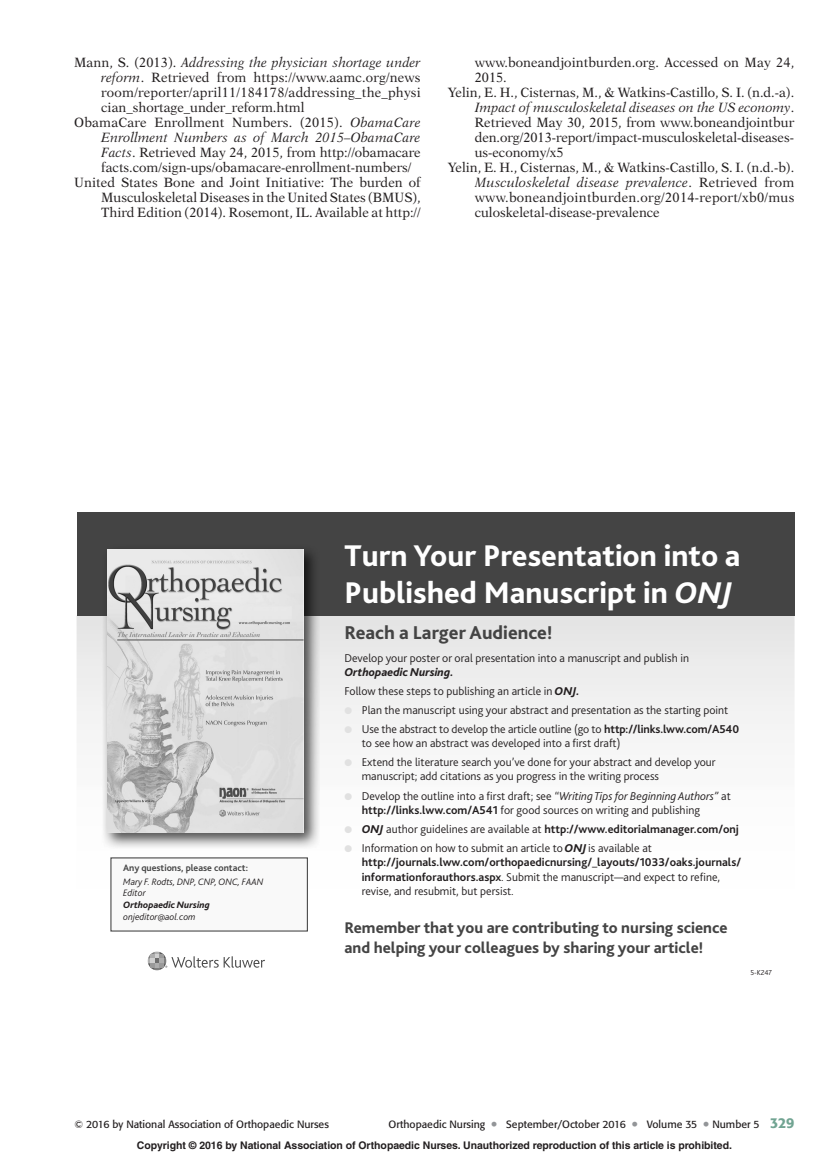
<style>
.page{position:relative;width:837px;height:1161px;background:#fff}
.page>*{position:absolute;margin:0;border:0;box-sizing:border-box;transform-origin:0 0}
.t1{font:800 31.35px/37.7px "Bliss 2";color:#fff}
.t2{font:800 19.5px "Bliss 2";color:#444}
.t3{font:800 16.2px/19.5px "Bliss 2";color:#444}
.Ref{font:13.5px/15px "New Aster";color:#231f20;text-align:justify;scale:.95 1}
.t4{font:300 11.85px/19px "Bliss 2";color:#231f20}
.t5{font:700 11.85px/14.2px "Bliss 2";color:#231f20}
.t6{font:700 10.5px "Helvetica";letter-spacing:-.005em;color:#231f20}
.t7{font:10.5px "Formata";color:#231f20}
.t8{font:italic 300 9.75px/11.7px "Bliss 2";color:#231f20}
.t9{font:300 7.5px "Bliss 2";color:#231f20}
.s1{font-style:italic}
.s2{font-weight:700;font-style:normal;color:#444}
.s3{font-weight:800}
.s4{font-weight:800;font-style:italic}
.s5{font-weight:700}
.s6{font-weight:300}
.s7{font-family:"Cochin";font-weight:700;font-size:15px;color:#939598}
.s8{font-weight:500;font-size:14.25px;color:#71a492}
</style>
<div class="page">
<svg style="left:77px;top:615px;width:718px;height:356px"></svg>
<div style="left:77px;top:512px;width:718px;height:103px;background:#444"></div>
<img style="left:102px;top:549px;width:218px;height:300px">
<img style="left:108px;top:550px;width:196px;height:283px">
<div style="left:111px;top:858px;width:196px;height:73px;background:#f9f9f9"></div>
<svg style="left:148px;top:952px;width:117px;height:18px"></svg>
<svg style="left:345px;top:707px;width:10px;height:8px"></svg>
<svg style="left:345px;top:726px;width:10px;height:8px"></svg>
<svg style="left:345px;top:759px;width:10px;height:8px"></svg>
<svg style="left:345px;top:793px;width:10px;height:8px"></svg>
<svg style="left:345px;top:826px;width:10px;height:8px"></svg>
<svg style="left:345px;top:845px;width:10px;height:8px"></svg>
<p class="Ref" style="left:101px;top:54px;width:338px;text-indent:-27px">Mann, S. (2013). <span class="s1">Addressing the physician shortage under reform</span>. Retrieved from https://www.aamc.org/news room/reporter/april11/184178/addressing_the_physi cian_shortage_under_reform.html</p>
<p class="Ref" style="left:101px;top:114px;width:338px;text-indent:-27px">ObamaCare Enrollment Numbers. (2015). <span class="s1">ObamaCare Enrollment Numbers as of March 2015–ObamaCare Facts</span>. Retrieved May 24, 2015, from http://obamacare facts.com/sign-ups/obamacare-enrollment-numbers/</p>
<p class="Ref" style="left:101px;top:174px;width:338px;text-indent:-27px">United States Bone and Joint Initiative: The burden of Musculoskeletal Diseases in the United States (BMUS), Third Edition (2014). Rosemont, IL. Available at http://</p>
<p class="Ref" style="left:475px;top:54px;width:338px">www.boneandjointburden.org. Accessed on May 24,<br>2015.</p>
<p class="Ref" style="left:475px;top:84px;width:338px;text-indent:-27px">Yelin, E. H., Cisternas, M., &amp; Watkins-Castillo, S. I. (n.d.-a).<br><span class="s1">Impact of musculoskeletal diseases on the US economy</span>.<br>Retrieved May 30, 2015, from www.boneandjointbur den.org/2013-report/impact-musculoskeletal-diseases&shy;us-economy/x5</p>
<p class="Ref" style="left:475px;top:159px;width:338px;text-indent:-27px">Yelin, E. H., Cisternas, M., &amp; Watkins-Castillo, S. I. (n.d.-b).<br><span class="s1">Musculoskeletal disease prevalence</span>. Retrieved from www.boneandjointburden.org/2014-report/xb0/mus culoskeletal-disease-prevalence</p>
<p class="t8" style="left:123px;top:860px;width:142px;line-height:13.8px"><span class="s2">Any questions, please contact:<br></span>Mary F. Rodts, DNP, CNP, ONC, FAAN</p>
<p class="t8" style="left:123px;top:887px;width:88px">Editor<br><span class="s3">Orthopaedic Nursing </span>onjeditor@aol.com</p>
<p class="t1" style="left:344px;top:536px;width:398px">Turn Your Presentation into a<br>Published Manuscript in <span class="s1">ONJ</span></p>
<p class="t2" style="left:344px;top:620px;width:209px">Reach a Larger Audience!</p>
<p class="t4" style="left:344px;top:650px;width:346px;line-height:14.2px">Develop your poster or oral presentation into a manuscript and publish in<br><span class="s4">Orthopaedic Nursing.</span></p>
<p class="t4" style="left:362px;top:681px;width:379px;text-indent:-17px">Follow these steps to publishing an article in <span class="s4">ONJ.<br></span>Plan the manuscript using your abstract and presentation as the starting point<br>Use the abstract to develop the article outline (go to <span class="s5">http://links.lww.com/A540</span></p>
<p class="t4" style="left:362px;top:733px;width:356px">to see how an abstract was developed into a first draft)<br>Extend the literature search you’ve done for your abstract and develop your</p>
<p class="t4" style="left:362px;top:767px;width:371px">manuscript; add citations as you progress in the writing process<br>Develop the outline into a first draft; see <span class="s1">“Writing Tips for Beginning Authors”</span> at</p>
<p class="t4" style="left:362px;top:800px;width:379px"><span class="s5">http://links.lww.com/A541</span> for good sources on writing and publishing<br><span class="s4">ONJ</span> author guidelines are available at <span class="s5">http://www.editorialmanager.com/onj<br></span>Information on how to submit an article to <span class="s4">ONJ</span> is available at</p>
<p class="t5" style="left:362px;top:855px;width:381px">http://journals.lww.com/orthopaedicnursing/_layouts/1033/oaks.journals/ informationforauthors.aspx<span class="s6">. Submit the manuscript—and expect to refine, revise, and resubmit, but persist.</span></p>
<p class="t3" style="left:344px;top:918px;width:385px">Remember that you are contributing to nursing science and helping your colleagues by sharing your article!</p>
<p class="t9" style="left:750px;top:968px;width:23px">5-K247</p>
<p class="t7" style="left:75px;top:1118px;width:256px">© 2016 by National Association of Orthopaedic Nurses</p>
<p class="t7" style="left:389px;top:1118px;width:407px">Orthopaedic Nursing <span class="s7">•</span> September/October 2016 <span class="s7">•</span> Volume 35 <span class="s7">•</span> Number 5 <span class="s8">329</span></p>
<p class="t6" style="left:137px;top:1139px;width:596px">Copyright © 2016 by National Association of Orthopaedic Nurses. Unauthorized reproduction of this article is prohibited.</p>
</div>
